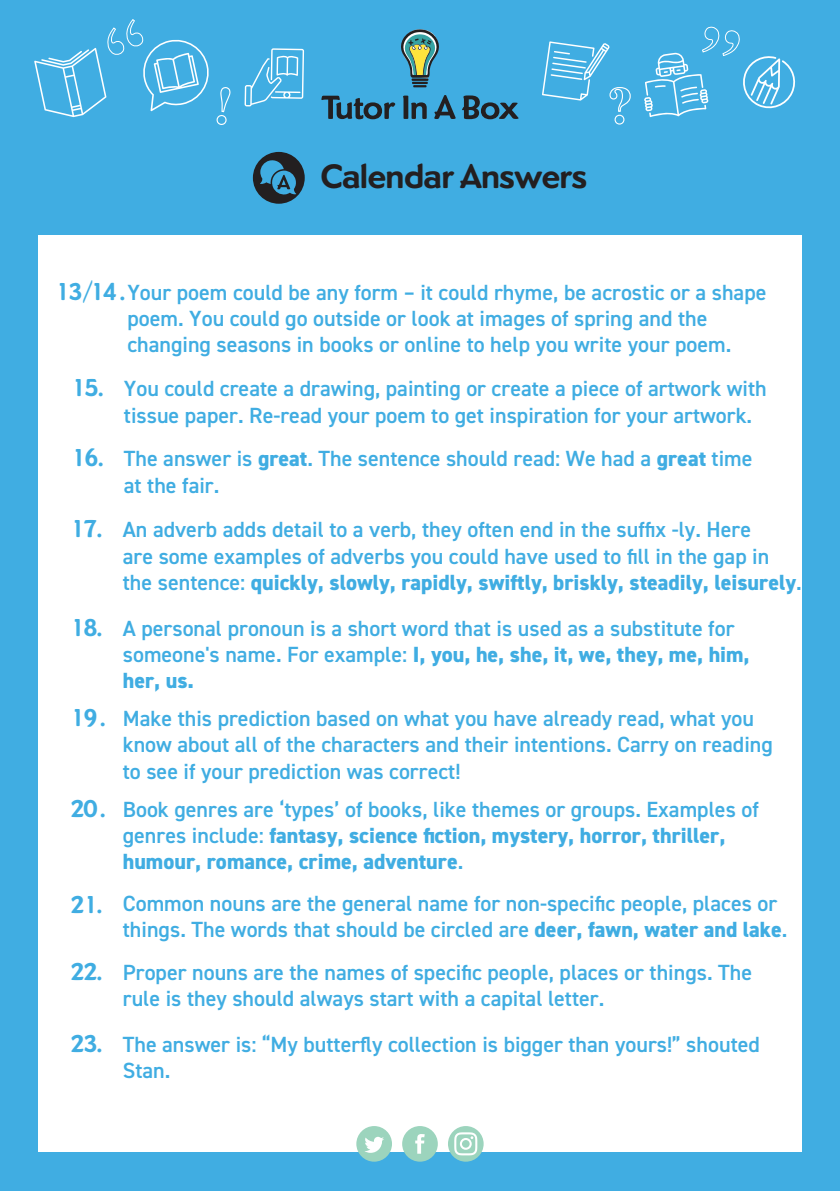
<style>
.page{position:relative;width:840px;height:1191px;background:#fff}
.page>*{position:absolute;margin:0;border:0;box-sizing:border-box;transform-origin:0 0}
.t1{font:700 35.2px "Dundee";color:#231f20}
.t2{font:600 22px/26.4px "DIN2014";color:#40ade2}
.t3{font:800 22px/26.4px "DIN2014";color:#40ade2}
.s1{font-family:"Dundee";font-weight:700;font-size:25.4px}
.s2{font-weight:800}
.s3{font-weight:600}
</style>
<div class="page">
<div style="left:0;top:0;width:839px;height:1191px;background:#40ade2"></div>
<div style="left:38px;top:235px;width:763px;height:917px;background:#fff"></div>
<svg style="left:321px;top:96px;width:74px;height:23px"></svg>
<svg style="left:403px;top:96px;width:23px;height:23px"></svg>
<svg style="left:434px;top:95px;width:21px;height:24px"></svg>
<svg style="left:462px;top:95px;width:56px;height:24px"></svg>
<svg style="left:401px;top:29px;width:38px;height:58px"></svg>
<div style="left:356px;top:1126px;width:36px;height:35px;background:#9cd4bd;border-radius:50%"></div>
<svg style="left:365px;top:1136px;width:19px;height:16px"></svg>
<div style="left:402px;top:1126px;width:35px;height:35px;background:#9cd4bd;border-radius:50%"></div>
<svg style="left:415px;top:1134px;width:9px;height:19px"></svg>
<div style="left:447px;top:1126px;width:36px;height:35px;background:#9cd4bd;border-radius:50%"></div>
<svg style="left:454px;top:1132px;width:23px;height:23px"></svg>
<svg style="left:244px;top:48px;width:60px;height:58px"></svg>
<svg style="left:644px;top:26px;width:152px;height:91px"></svg>
<svg style="left:34px;top:19px;width:197px;height:106px"></svg>
<svg style="left:542px;top:41px;width:89px;height:84px"></svg>
<div style="left:253px;top:152px;width:51px;height:52px;background:#231f20;border-radius:50%"></div>
<svg style="left:260px;top:159px;width:36px;height:36px"></svg>
<h1 class="t1" style="left:320px;top:155px;width:268px">Calendar Answers</h1>
<p class="t2" style="left:127px;top:278px;width:640px;text-indent:-72px"><span class="s1">13 /14 .</span>Your poem could be any form – it could rhyme, be acrostic or a shape poem. You could go outside or look at images of spring and the changing seasons in books or online to help you write your poem.</p>
<p class="t2" style="left:124px;top:375px;width:644px;text-indent:-53px"><span class="s1">15.</span> You could create a drawing, painting or create a piece of artwork with tissue paper. Re-read your poem to get inspiration for your artwork.</p>
<p class="t2" style="left:124px;top:445px;width:630px;text-indent:-53px"><span class="s1">16.</span> The answer is <span class="s2">great</span>. The sentence should read: We had a <span class="s2">great</span> time at the fair.</p>
<p class="t2" style="left:123px;top:516px;width:680px;text-indent:-53px"><span class="s1">17.</span> An adverb adds detail to a verb, they often end in the suffix -ly. Here<br>are some examples of adverbs you could have used to fill in the gap in the sentence: <span class="s2">quickly, slowly, rapidly, swiftly, briskly, steadily, leisurely</span>.</p>
<p class="t2" style="left:123px;top:614px;width:628px;text-indent:-53px"><span class="s1">18.</span> A personal pronoun is a short word that is used as a substitute for someone's name. For example: <span class="s2">I, you, he, she, it, we, they, me, him, her, us.</span></p>
<p class="t2" style="left:123px;top:704px;width:651px;text-indent:-53px"><span class="s1">19 .</span> Make this prediction based on what you have already read, what you know about all of the characters and their intentions. Carry on reading to see if your prediction was correct!</p>
<p class="t3" style="left:123px;top:795px;width:637px;text-indent:-53px"><span class="s1">20 .</span> <span class="s3">Book genres are ‘types’ of books, like themes or groups. Examples of genres include:</span> fantasy, science fiction, mystery, horror, thriller, humour, romance, crime, adventure<span class="s3">.</span></p>
<p class="t2" style="left:123px;top:889px;width:665px;text-indent:-53px"><span class="s1">21.</span> Common nouns are the general name for non-specific people, places or things. The words that should be circled are <span class="s2">deer, fawn, water and lake</span>.</p>
<p class="t2" style="left:123px;top:958px;width:630px;text-indent:-53px"><span class="s1">22.</span> Proper nouns are the names of specific people, places or things. The rule is they should always start with a capital letter.</p>
<p class="t2" style="left:123px;top:1030px;width:638px;text-indent:-53px"><span class="s1">23.</span> The answer is: “My butterfly collection is bigger than yours!” shouted<br>Stan.</p>
</div>
